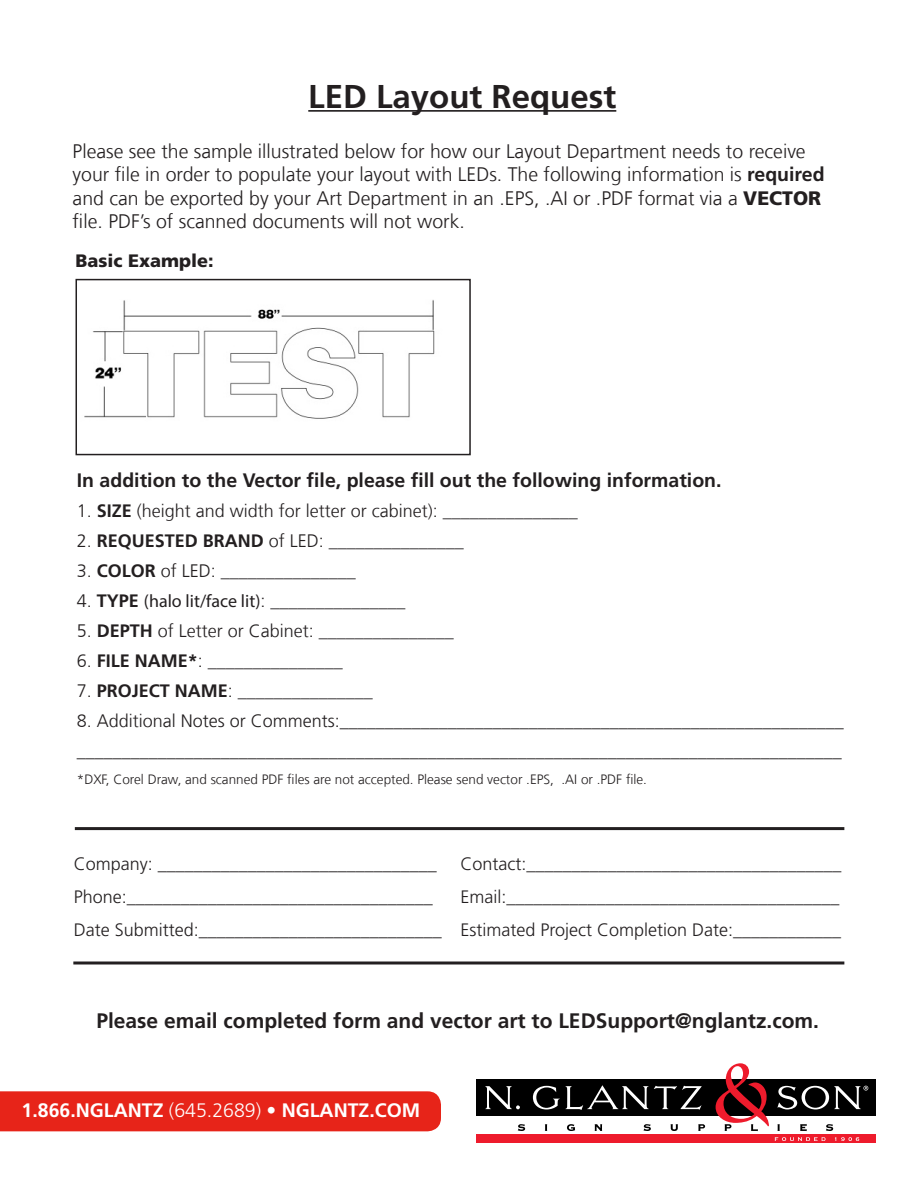
<style>
.page{position:relative;width:918px;height:1188px;background:#fff}
.page>*{position:absolute;margin:0;border:0;box-sizing:border-box;transform-origin:0 0}
.t1{font:700 33px "Frutiger";color:#231f20}
.t2{font:700 21px "Frutiger";color:#231f20}
.t3{font:300 19.5px/23.4px "Frutiger LT Com";color:#231f20}
.t4{font:700 19.5px "Frutiger LT Com";color:#231f20}
.t5{font:700 19.5px "Frutiger";color:#fff}
.t6{font:300 18px "Frutiger";color:#231f20}
.t7{font:300 18px "Frutiger LT Com";color:#231f20}
.t8{font:900 18px "Frutiger LT Com";color:#231f20}
.t9{font:300 13.5px "Frutiger LT Com";color:#231f20}
.s1{font-weight:700}
.s2{font-weight:900}
.s3{font-family:"Myriad Pro";font-weight:400}
.s4{font-family:"Frutiger LT Com"}
.s5{font-weight:300}
</style>
<div class="page">
<hr style="left:308px;top:110px;width:308px;height:2px;background:#231f20">
<div style="left:476px;top:1080px;width:400px;height:36px;background:#000"></div>
<svg style="left:533px;top:1085px;width:169px;height:25px"></svg>
<svg style="left:485px;top:1086px;width:35px;height:23px"></svg>
<div style="left:476px;top:1134px;width:400px;height:9px;background:#ee1b2c"></div>
<svg style="left:775px;top:1137px;width:51px;height:4px"></svg>
<svg style="left:835px;top:1137px;width:24px;height:4px"></svg>
<svg style="left:518px;top:1124px;width:7px;height:7px"></svg>
<svg style="left:545px;top:1124px;width:2px;height:7px"></svg>
<svg style="left:567px;top:1124px;width:8px;height:7px"></svg>
<svg style="left:595px;top:1124px;width:7px;height:7px"></svg>
<svg style="left:643px;top:1124px;width:8px;height:7px"></svg>
<svg style="left:670px;top:1124px;width:8px;height:7px"></svg>
<svg style="left:698px;top:1124px;width:7px;height:7px"></svg>
<svg style="left:716px;top:1063px;width:53px;height:68px"></svg>
<svg style="left:777px;top:1124px;width:3px;height:7px"></svg>
<svg style="left:800px;top:1124px;width:7px;height:7px"></svg>
<svg style="left:826px;top:1124px;width:7px;height:7px"></svg>
<svg style="left:777px;top:1086px;width:91px;height:23px"></svg>
<div style="left:0;top:1091px;width:441px;height:40px;background:#e72419"></div>
<img style="left:84px;top:300px;width:351px;height:119px">
<div style="left:76px;top:279px;width:395px;height:176px;border:2px solid #231f20"></div>
<hr style="left:75px;top:827px;width:769px;height:3px;background:#231f20">
<hr style="left:73px;top:962px;width:771px;height:2px;background:#231f20">
<p class="t1" style="left:308px;top:77px;width:310px">LED Layout Request</p>
<p class="t3" style="left:73px;top:140px;width:754px">Please see the sample illustrated below for how our Layout Department needs to receive your file in order to populate your layout with LEDs. The following information is <span class="s1">required </span>and can be exported by your Art Department in an .EPS, .AI or .PDF format via a <span class="s2">VECTOR </span>file. PDF’s of scanned documents will not work.</p>
<p class="t8" style="left:76px;top:250px;width:140px">Basic Example:</p>
<p class="t4" style="left:77px;top:469px;width:646px">In addition to the Vector file, please fill out the following information.</p>
<p class="t7" style="left:77px;top:501px;width:503px">1. <span class="s1">SIZE</span> (height and width for letter or cabinet): _______________</p>
<p class="t7" style="left:77px;top:531px;width:389px">2. <span class="s1">REQUESTED BRAND</span> of LED: _______________</p>
<p class="t7" style="left:77px;top:561px;width:281px">3. <span class="s1">COLOR</span> of LED: _______________</p>
<p class="t7" style="left:77px;top:591px;width:330px">4. <span class="s1">TYPE</span> <span class="s3">(halo lit/face lit)</span>: _______________</p>
<p class="t7" style="left:77px;top:621px;width:379px">5. <span class="s1">DEPTH</span> of Letter or Cabinet: _______________</p>
<p class="t7" style="left:77px;top:651px;width:268px">6. <span class="s1">FILE NAME*</span>: _______________</p>
<p class="t7" style="left:77px;top:681px;width:298px">7. <span class="s1">PROJECT NAME</span>: _______________</p>
<p class="t6" style="left:77px;top:711px;width:769px"><span class="s4">8. Additional</span> Notes or Comments:________________________________________________________</p>
<p class="t6" style="left:77px;top:741px;width:767px">_____________________________________________________________________________________</p>
<p class="t9" style="left:77px;top:771px;width:572px">*DXF, Corel Draw, and scanned PDF files are not accepted. Please send vector .EPS, .AI or .PDF file.</p>
<p class="t6" style="left:74px;top:854px;width:365px">Company: _______________________________</p>
<p class="t6" style="left:460px;top:854px;width:383px">Contact:___________________________________</p>
<p class="t6" style="left:74px;top:887px;width:361px">Phone:__________________________________</p>
<p class="t6" style="left:460px;top:887px;width:380px">Email:_____________________________________</p>
<p class="t6" style="left:74px;top:920px;width:370px">Date Submitted:___________________________</p>
<p class="t6" style="left:460px;top:920px;width:382px">Estimated Project Completion Date:____________</p>
<p class="t2" style="left:96px;top:1008px;width:724px">Please email completed form and vector art to LEDSupport@nglantz.com.</p>
<p class="t5" style="left:22px;top:1099px;width:400px">1.866.NGLANTZ <span class="s5">(645.2689)</span> • NGLANTZ.COM</p>
</div>
